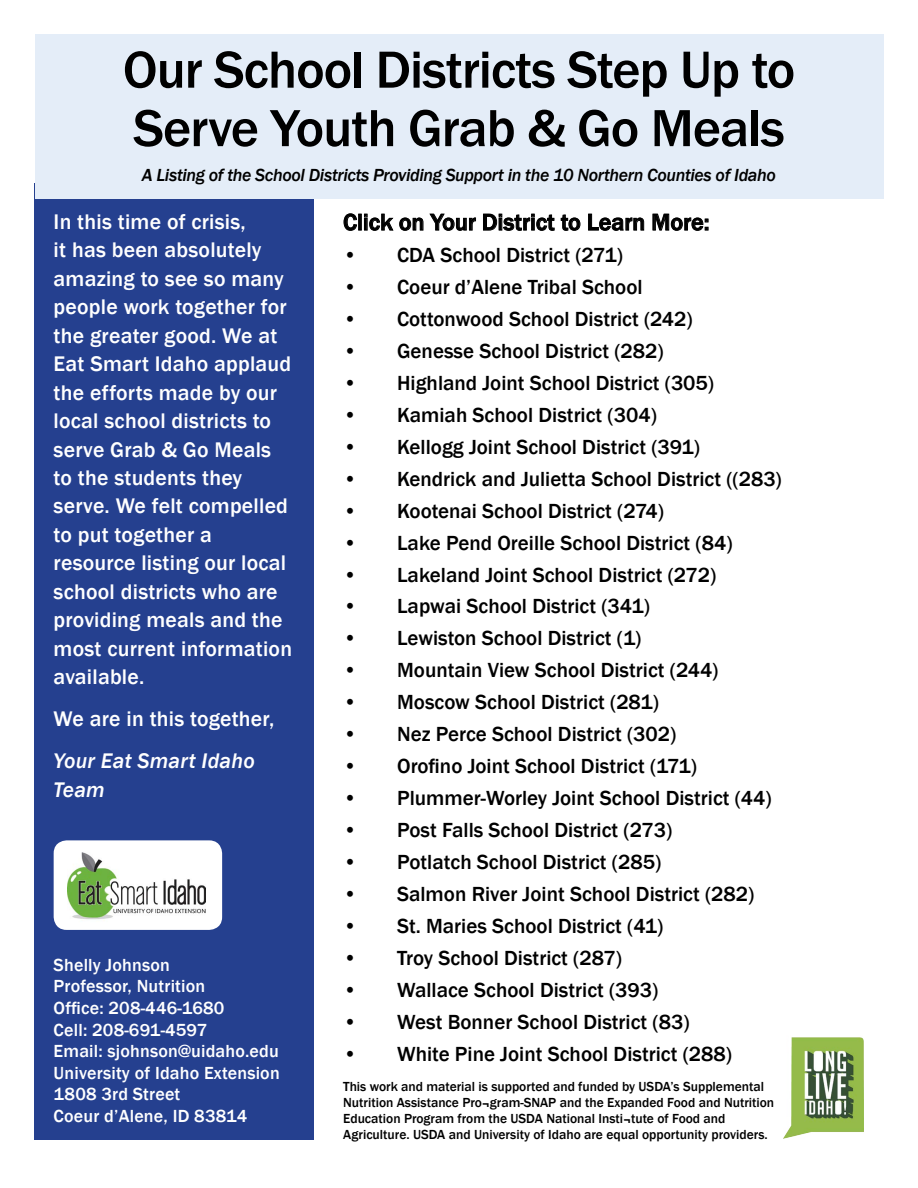
<style>
.page{position:relative;width:918px;height:1188px;background:#fff}
.page>*{position:absolute;margin:0;border:0;box-sizing:border-box;transform-origin:0 0}
.t1{font:500 54px/58.5px "Franklin Gothic";letter-spacing:-.02em;color:#000}
.t2{font:500 24px "Franklin Gothic";color:#000}
.t3{font:500 21.75px/28.5px "Franklin Gothic";letter-spacing:.01em;color:#fff}
.t4{font:italic 500 21.75px/28.5px "Franklin Gothic";letter-spacing:.01em;color:#fff}
.t5{font:500 21px "Franklin Gothic";color:#000}
.t6{font:500 18px/21.6px "Franklin Gothic";letter-spacing:.01em;color:#fff}
.t7{font:italic 500 18px "Franklin Gothic";letter-spacing:-.02em;color:#000}
.t8{font:500 13.5px/16.2px "Franklin Gothic";color:#000}
</style>
<div class="page">
<div style="left:35px;top:183px;width:279px;height:957px;background:#25408f"></div>
<div style="left:35px;top:34px;width:848px;height:164px;background:#e4edf8"></div>
<div style="left:54px;top:840px;width:168px;height:90px;background:#fff;border-radius:13px"></div>
<img style="left:67px;top:852px;width:138px;height:68px">
<svg style="left:344px;top:214px;width:49px;height:17px"></svg>
<svg style="left:399px;top:218px;width:24px;height:13px"></svg>
<svg style="left:430px;top:214px;width:46px;height:17px"></svg>
<svg style="left:483px;top:214px;width:71px;height:17px"></svg>
<svg style="left:561px;top:215px;width:19px;height:16px"></svg>
<svg style="left:588px;top:214px;width:56px;height:17px"></svg>
<svg style="left:653px;top:214px;width:55px;height:17px"></svg>
<img style="left:784px;top:1037px;width:80px;height:102px">
<h1 class="t1" style="left:123px;top:41px;width:674px">Our School Districts Step Up to<br>Serve Youth Grab &amp; Go Meals</h1>
<p class="t7" style="left:142px;top:164px;width:636px">A Listing of the School Districts Providing Support in the 10 Northern Counties of Idaho</p>
<p class="t2" style="left:343px;top:207px;width:368px">Click on Your District to Learn More:</p>
<p class="t5" style="left:343px;top:242px;width:281px">• CDA School District (271)</p>
<p class="t5" style="left:343px;top:274px;width:301px">• Coeur d’Alene Tribal School</p>
<p class="t5" style="left:343px;top:306px;width:351px">• Cottonwood School District (242)</p>
<p class="t5" style="left:343px;top:338px;width:322px">• Genesse School District (282)</p>
<p class="t5" style="left:343px;top:370px;width:372px">• Highland Joint School District (305)</p>
<p class="t5" style="left:343px;top:402px;width:315px">• Kamiah School District (304)</p>
<p class="t5" style="left:343px;top:434px;width:358px">• Kellogg Joint School District (391)</p>
<p class="t5" style="left:343px;top:466px;width:440px">• Kendrick and Julietta School District ((283)</p>
<p class="t5" style="left:343px;top:498px;width:322px">• Kootenai School District (274)</p>
<p class="t5" style="left:343px;top:530px;width:391px">• Lake Pend Oreille School District (84)</p>
<p class="t5" style="left:343px;top:562px;width:375px">• Lakeland Joint School District (272)</p>
<p class="t5" style="left:343px;top:593px;width:308px">• Lapwai School District (341)</p>
<p class="t5" style="left:343px;top:625px;width:300px">• Lewiston School District (1)</p>
<p class="t5" style="left:343px;top:657px;width:377px">• Mountain View School District (244)</p>
<p class="t5" style="left:343px;top:689px;width:317px">• Moscow School District (281)</p>
<p class="t5" style="left:343px;top:721px;width:335px">• Nez Perce School District (302)</p>
<p class="t5" style="left:343px;top:753px;width:355px">• Orofino Joint School District (171)</p>
<p class="t5" style="left:343px;top:785px;width:430px">• Plummer-Worley Joint School District (44)</p>
<p class="t5" style="left:343px;top:817px;width:331px">• Post Falls School District (273)</p>
<p class="t5" style="left:343px;top:849px;width:320px">• Potlatch School District (285)</p>
<p class="t5" style="left:343px;top:881px;width:413px">• Salmon River Joint School District (282)</p>
<p class="t5" style="left:343px;top:913px;width:322px">• St. Maries School District (41)</p>
<p class="t5" style="left:343px;top:945px;width:280px">• Troy School District (287)</p>
<p class="t5" style="left:343px;top:977px;width:317px">• Wallace School District (393)</p>
<p class="t5" style="left:343px;top:1009px;width:348px">• West Bonner School District (83)</p>
<p class="t5" style="left:343px;top:1041px;width:390px">• White Pine Joint School District (288)</p>
<p class="t8" style="left:343px;top:1078px;width:433px">This work and material is supported and funded by USDA’s Supplemental Nutrition Assistance Pro¬gram-SNAP and the Expanded Food and Nutrition Education Program from the USDA National Insti¬tute of Food and Agriculture. USDA and University of Idaho are equal opportunity providers.</p>
<p class="t3" style="left:54px;top:207px;width:240px">In this time of crisis,<br>it has been absolutely amazing to see so many people work together for the greater good. We at<br>Eat Smart Idaho applaud the efforts made by our local school districts to serve Grab &amp; Go Meals to the students they serve. We felt compelled to put together a resource listing our local school districts who are providing meals and the most current information available.</p>
<p class="t3" style="left:54px;top:705px;width:222px">We are in this together,</p>
<p class="t4" style="left:54px;top:747px;width:203px">Your Eat Smart Idaho<br>Team</p>
<p class="t6" style="left:54px;top:954px;width:228px">Shelly Johnson<br>Professor, Nutrition<br>Office: 208-446-1680<br>Cell: 208-691-4597<br>Email: sjohnson@uidaho.edu<br>University of Idaho Extension<br>1808 3rd Street<br>Coeur d’Alene, ID 83814</p>
</div>
